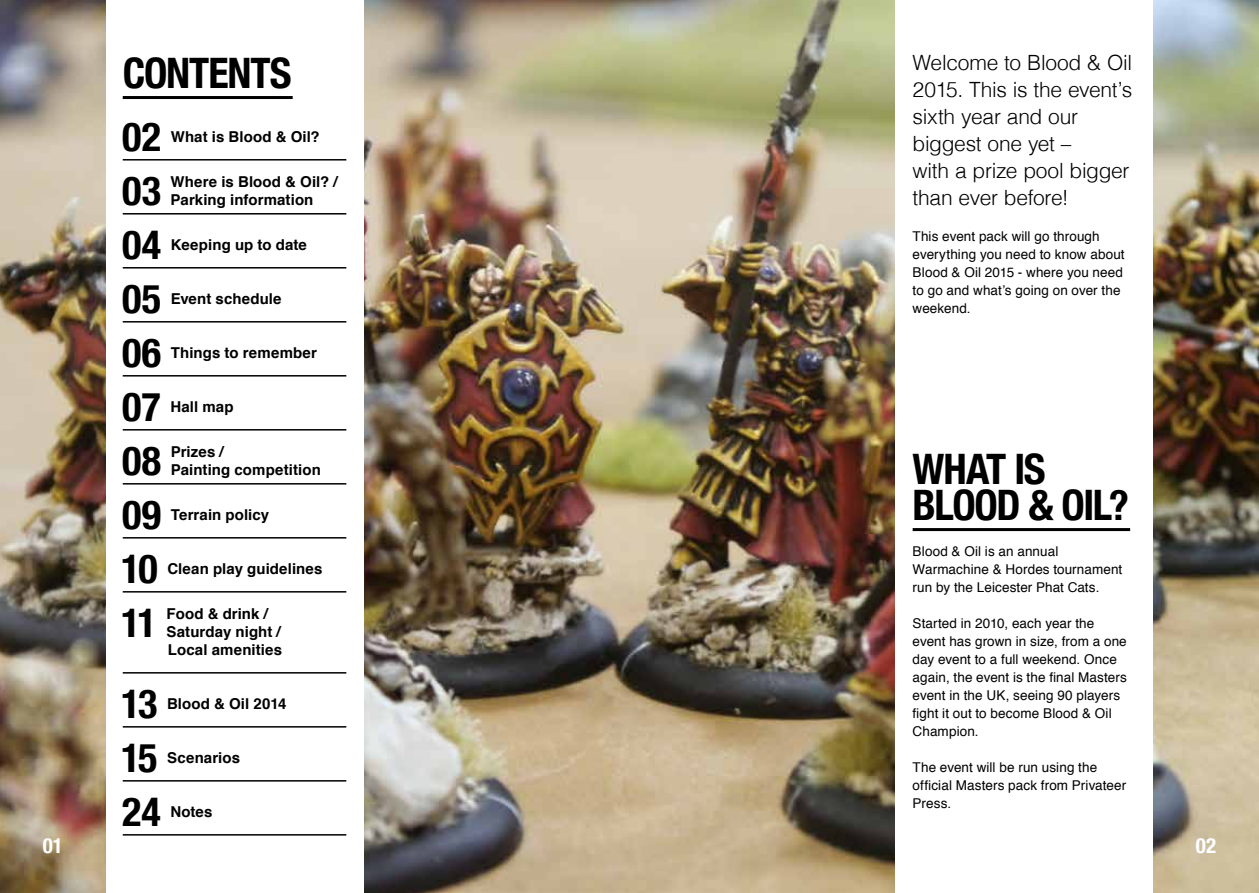
<style>
.page{position:relative;width:1259px;height:893px;background:#fff}
.page>*{position:absolute;margin:0;border:0;box-sizing:border-box;transform-origin:0 0}
.t1{font:700 condensed 42px/36px "Helvetica Neue";letter-spacing:-.03em;color:#000}
.t2{font:700 condensed 40.2px "Helvetica Neue";letter-spacing:.01em;color:#000}
.t3{font:300 21px/27px "Helvetica";letter-spacing:-.015em;color:#000}
.t4{font:700 condensed 21px "Helvetica Neue";color:#fff}
.t5{font:700 15px/18px "Helvetica";letter-spacing:.005em;color:#000}
.t6{font:13.5px/18px "Helvetica";letter-spacing:.005em;color:#000}
</style>
<div class="page">
<img style="left:0;top:0;width:1259px;height:893px">
<div style="left:895px;top:0;width:258px;height:893px;background:#fff"></div>
<div style="left:106px;top:0;width:257px;height:893px;background:#fff"></div>
<hr style="left:123px;top:96px;width:170px;height:3px;background:#000">
<hr style="left:123px;top:159px;width:223px;height:2px;background:#000">
<hr style="left:123px;top:213px;width:223px;height:2px;background:#000">
<hr style="left:123px;top:267px;width:223px;height:2px;background:#000">
<hr style="left:123px;top:321px;width:223px;height:2px;background:#000">
<hr style="left:123px;top:375px;width:223px;height:2px;background:#000">
<hr style="left:123px;top:429px;width:223px;height:2px;background:#000">
<hr style="left:123px;top:483px;width:223px;height:2px;background:#000">
<hr style="left:123px;top:537px;width:223px;height:2px;background:#000">
<hr style="left:123px;top:591px;width:223px;height:2px;background:#000">
<hr style="left:123px;top:672px;width:223px;height:2px;background:#000">
<hr style="left:123px;top:726px;width:223px;height:2px;background:#000">
<hr style="left:123px;top:780px;width:223px;height:2px;background:#000">
<hr style="left:123px;top:834px;width:223px;height:2px;background:#000">
<hr style="left:912px;top:528px;width:218px;height:3px;background:#000">
<h1 class="t1" style="left:123px;top:52px;width:170px">CONTENTS</h1>
<h2 class="t2" style="left:122px;top:103px;width:41px">02</h2>
<p class="t5" style="left:171px;top:127px;width:151px">What is Blood &amp; Oil?</p>
<h2 class="t2" style="left:122px;top:157px;width:40px">03</h2>
<p class="t5" style="left:171px;top:172px;width:168px">Where is Blood &amp; Oil? /<br>Parking information</p>
<h2 class="t2" style="left:122px;top:211px;width:41px">04</h2>
<p class="t5" style="left:171px;top:235px;width:138px">Keeping up to date</p>
<h2 class="t2" style="left:122px;top:265px;width:41px">05</h2>
<p class="t5" style="left:171px;top:289px;width:112px">Event schedule</p>
<h2 class="t2" style="left:122px;top:319px;width:41px">06</h2>
<p class="t5" style="left:171px;top:343px;width:148px">Things to remember</p>
<h2 class="t2" style="left:122px;top:373px;width:40px">07</h2>
<p class="t5" style="left:170px;top:397px;width:65px">Hall map</p>
<h2 class="t2" style="left:122px;top:427px;width:41px">08</h2>
<p class="t5" style="left:171px;top:442px;width:152px">Prizes /<br>Painting competition</p>
<h2 class="t2" style="left:122px;top:481px;width:41px">09</h2>
<p class="t5" style="left:171px;top:505px;width:100px">Terrain policy</p>
<h2 class="t2" style="left:121px;top:535px;width:38px">10</h2>
<p class="t5" style="left:167px;top:559px;width:157px">Clean play guidelines</p>
<h2 class="t2" style="left:121px;top:589px;width:37px">11</h2>
<p class="t5" style="left:167px;top:604px;width:117px">Food &amp; drink /<br>Saturday night /<br>Local amenities</p>
<h2 class="t2" style="left:121px;top:670px;width:38px">13</h2>
<p class="t5" style="left:167px;top:694px;width:121px">Blood &amp; Oil 2014</p>
<h2 class="t2" style="left:121px;top:724px;width:38px">15</h2>
<p class="t5" style="left:167px;top:748px;width:74px">Scenarios</p>
<h2 class="t2" style="left:122px;top:778px;width:40px">24</h2>
<p class="t5" style="left:170px;top:802px;width:44px">Notes</p>
<h3 class="t3" style="left:912px;top:47px;width:221px">Welcome to Blood &amp; Oil<br>2015. This is the event’s sixth year and our biggest one yet –<br>with a prize pool bigger than ever before!</h3>
<p class="t6" style="left:912px;top:227px;width:214px">This event pack will go through everything you need to know about<br>Blood &amp; Oil 2015 - where you need to go and what’s going on over the weekend.</p>
<h1 class="t1" style="left:912px;top:448px;width:218px">WHAT IS<br>BLOOD &amp; OIL?</h1>
<p class="t6" style="left:912px;top:542px;width:211px">Blood &amp; Oil is an annual<br>Warmachine &amp; Hordes tournament run by the Leicester Phat Cats.</p>
<p class="t6" style="left:912px;top:614px;width:216px">Started in 2010, each year the event has grown in size, from a one day event to a full weekend. Once again, the event is the final Masters event in the UK, seeing 90 players fight it out to become Blood &amp; Oil<br>Champion.</p>
<p class="t6" style="left:912px;top:758px;width:215px">The event will be run using the official Masters pack from Privateer<br>Press.</p>
<h3 class="t4" style="left:43px;top:828px;width:22px">01</h3>
<h3 class="t4" style="left:1196px;top:828px;width:22px">02</h3>
</div>
